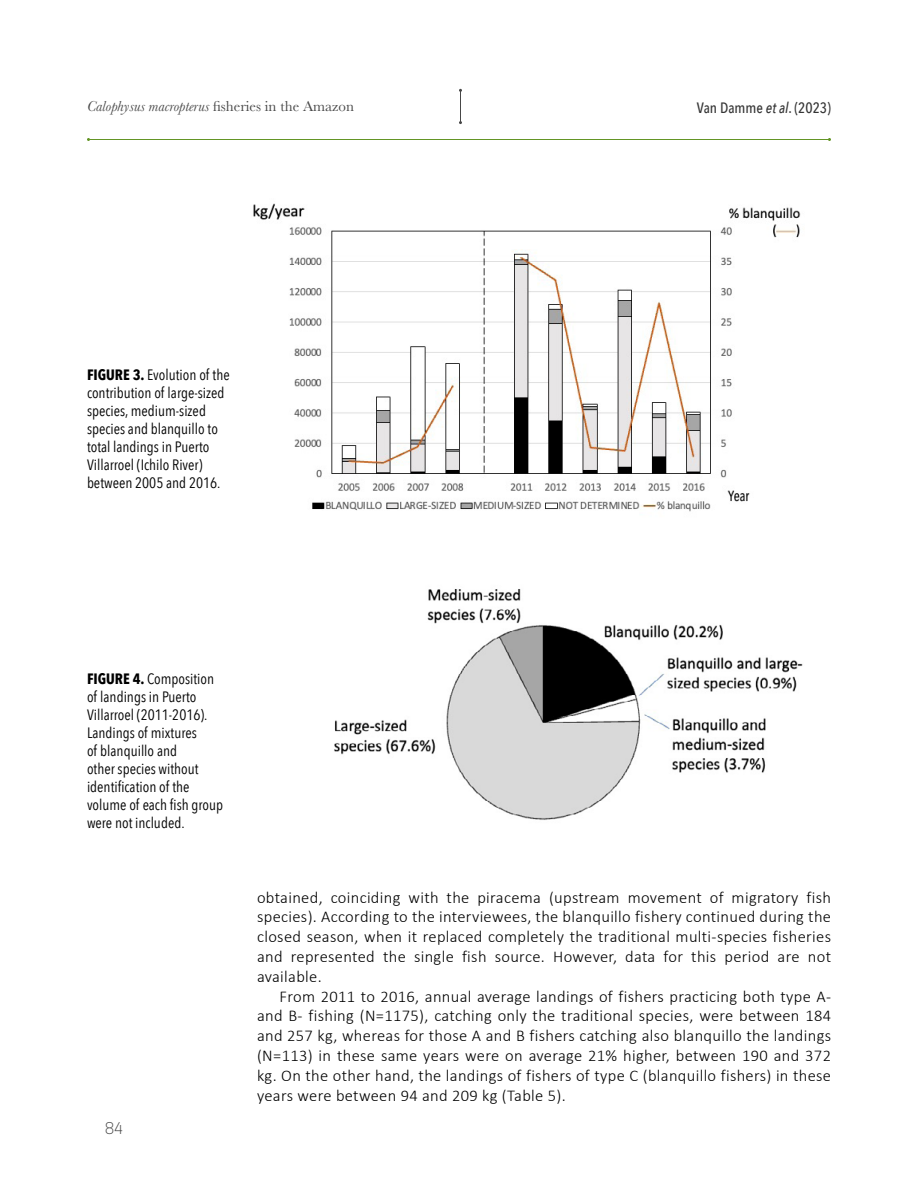
<style>
.page{position:relative;width:918px;height:1188px;background:#fff}
.page>*{position:absolute;margin:0;border:0;box-sizing:border-box;transform-origin:0 0}
.t1{font:18px "Neusa";color:#474747}
.t2{font:300 16.5px/19.8px "Calibri";letter-spacing:.02em;color:#000;text-align:justify}
.t3{font:15px/18px "Avenir Next Condensed";color:#000}
.t4{font:italic 15px "Baskerville";color:#474747}
.t5{font:500 15px "Avenir Next Condensed";color:#363636}
.s1{font-style:normal}
.s2{font-style:italic}
.s3{font-weight:700}
</style>
<div class="page">
<hr style="left:88px;top:139px;width:742px;height:1px;background:#639525">
<hr style="left:460px;top:90px;width:1px;height:33px;background:#474747">
<img style="left:253px;top:203px;width:548px;height:309px">
<img style="left:334px;top:589px;width:469px;height:231px">
<p class="t4" style="left:87px;top:96px;width:268px">Calophysus macropterus <span class="s1">fisheries in the Amazon</span></p>
<p class="t5" style="left:697px;top:98px;width:136px">Van Damme <span class="s2">et al</span>. (2023)</p>
<p class="t3" style="left:87px;top:365px;width:144px"><span class="s3">FIGURE 3.</span> Evolution of the contribution of large-sized species, medium-sized species and blanquillo to total landings in Puerto<br>Villarroel (Ichilo River) between 2005 and 2016.</p>
<p class="t3" style="left:87px;top:669px;width:138px"><span class="s3">FIGURE 4.</span> Composition of landings in Puerto<br>Villarroel (2011-2016).<br>Landings of mixtures<br>of blanquillo and<br>other species without identification of the volume of each fish group were not included.</p>
<p class="t1" style="left:105px;top:1118px;width:19px">84</p>
<p class="t2" style="left:257px;top:887px;width:576px">obtained, coinciding with the piracema (upstream movement of migratory fish species). According to the interviewees, the blanquillo fishery continued during the closed season, when it replaced completely the traditional multi-species fisheries and represented the single fish source. However, data for this period are not available.</p>
<p class="t2" style="left:257px;top:986px;width:576px;text-indent:23px">From 2011 to 2016, annual average landings of fishers practicing both type A&shy;and B- fishing (N=1175), catching only the traditional species, were between 184 and 257 kg, whereas for those A and B fishers catching also blanquillo the landings (N=113) in these same years were on average 21% higher, between 190 and 372 kg. On the other hand, the landings of fishers of type C (blanquillo fishers) in these years were between 94 and 209 kg (Table 5).</p>
</div>
